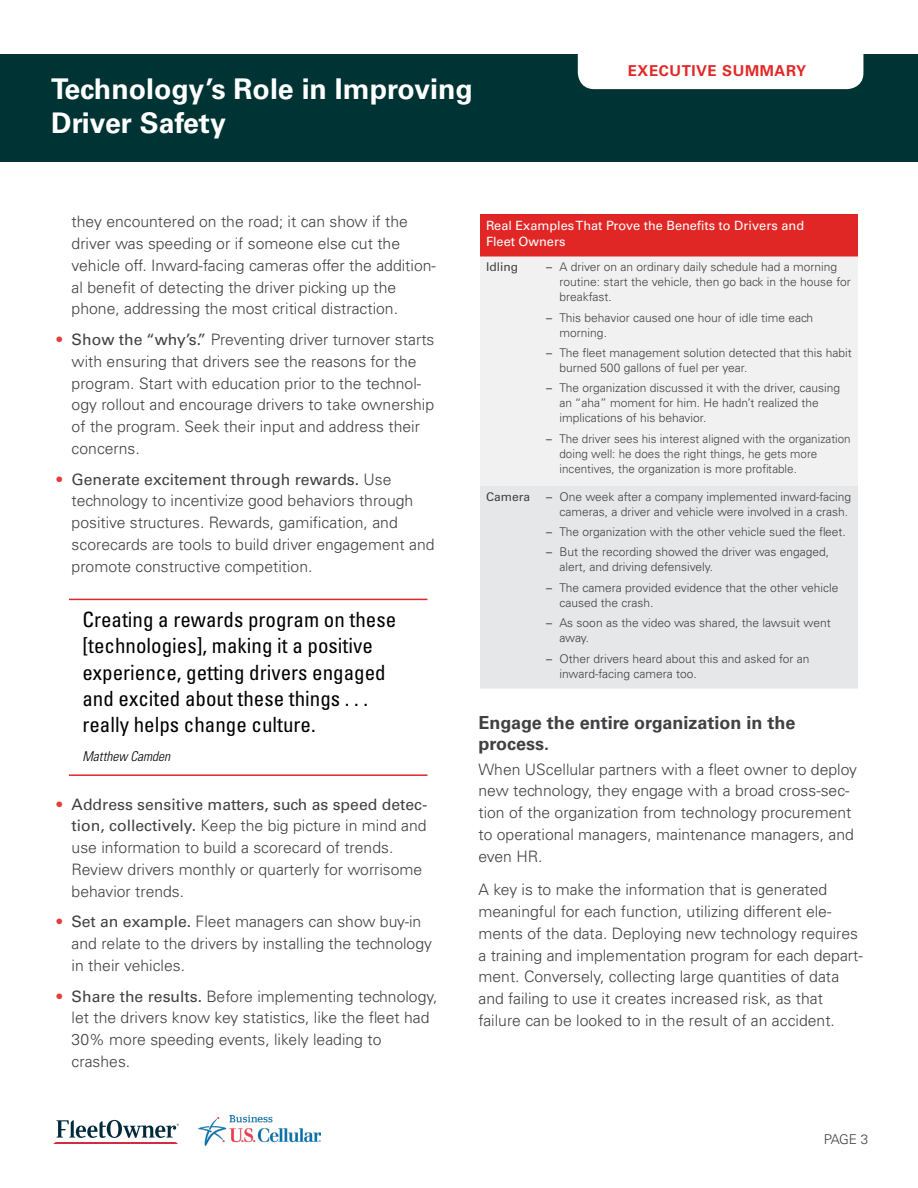
<style>
.page{position:relative;width:918px;height:1188px;background:#fff}
.page>*{position:absolute;margin:0;border:0;box-sizing:border-box;transform-origin:0 0}
.t1{font:700 28.5px/34.2px "Univers LT Std";color:#fff}
.quote{font:condensed 21px/26.2px "Univers LT Std";color:#000}
.Heading2__space{font:700 18px/21.8px "Univers LT Std";color:#414042}
.Text{font:300 15.75px/21.8px "Univers LT Std";color:#414042}
.t2{font:700 15px "Univers LT Std";letter-spacing:.04em;color:#e12726}
.quote_attribute{font:italic 300 condensed 13.5px "Univers LT Std";color:#000}
.t3{font:300 13.5px "Univers LT Std";color:#414042}
.Table__header{font:12.75px/16.5px "Univers LT Std";color:#fff}
.t4{font:300 12px/15px "Univers LT Std";color:#414042}
.Table__text{font:12px "Univers LT Std";color:#414042}
.s1{color:#e43d3c}
.s2{font-weight:400}
</style>
<div class="page">
<div style="left:0;top:54px;width:918px;height:108px;background:#033"></div>
<div style="left:578px;top:54px;width:285px;height:35px;background:#fff"></div>
<svg style="left:54px;top:1120px;width:125px;height:24px"></svg>
<img style="left:198px;top:1115px;width:123px;height:31px">
<hr style="left:69px;top:599px;width:358px;height:1px;background:#e12726">
<hr style="left:69px;top:774px;width:358px;height:2px;background:#e12726">
<div style="left:480px;top:214px;width:378px;height:42px;background:#e12726"></div>
<div style="left:480px;top:256px;width:378px;height:230px;background:#f1f1f2"></div>
<div style="left:480px;top:486px;width:378px;height:202px;background:#e6e7e8"></div>
<h1 class="t1" style="left:51px;top:72px;width:423px">Technology’s Role in Improving<br>Driver Safety</h1>
<p class="t2" style="left:628px;top:62px;width:180px">EXECUTIVE SUMMARY</p>
<p class="Text" style="left:72px;top:211px;width:366px">they encountered on the road; it can show if the driver was speeding or if someone else cut the vehicle off. Inward-facing cameras offer the addition&shy;al benefit of detecting the driver picking up the phone, addressing the most critical distraction.</p>
<p class="Text" style="left:72px;top:329px;width:364px;text-indent:-16px"><span class="s1">•</span> <span class="s2">Show the “why’s.”</span> Preventing driver turnover starts with ensuring that drivers see the reasons for the program. Start with education prior to the technol&shy;ogy rollout and encourage drivers to take ownership of the program. Seek their input and address their concerns.</p>
<p class="Text" style="left:72px;top:468px;width:364px;text-indent:-16px"><span class="s1">•</span> <span class="s2">Generate excitement through rewards.</span> Use technology to incentivize good behaviors through positive structures. Rewards, gamification, and scorecards are tools to build driver engagement and promote constructive competition.</p>
<p class="quote" style="left:82px;top:606px;width:315px">Creating a rewards program on these [technologies], making it a positive experience, getting drivers engaged and excited about these things . . . really helps change culture.</p>
<p class="quote_attribute" style="left:82px;top:748px;width:89px">Matthew Camden</p>
<p class="Text" style="left:72px;top:793px;width:357px;text-indent:-16px"><span class="s1">•</span> <span class="s2">Address sensitive matters, such as speed detec&shy;tion, collectively.</span> Keep the big picture in mind and use information to build a scorecard of trends.<br>Review drivers monthly or quarterly for worrisome behavior trends.</p>
<p class="Text" style="left:72px;top:911px;width:362px;text-indent:-16px"><span class="s1">•</span> <span class="s2">Set an example.</span> Fleet managers can show buy-in and relate to the drivers by installing the technology in their vehicles.</p>
<p class="Text" style="left:72px;top:985px;width:367px;text-indent:-16px"><span class="s1">•</span> <span class="s2">Share the results.</span> Before implementing technology, let the drivers know key statistics, like the fleet had 30% more speeding events, likely leading to crashes.</p>
<p class="Table__header" style="left:486px;top:217px;width:320px">Real Examples That Prove the Benefits to Drivers and<br>Fleet Owners</p>
<p class="Table__text" style="left:486px;top:260px;width:34px">Idling</p>
<p class="t4" style="left:560px;top:259px;width:293px;text-indent:-14px"><span class="s2">–</span> A driver on an ordinary daily schedule had a morning routine: start the vehicle, then go back in the house for breakfast.</p>
<p class="t4" style="left:560px;top:310px;width:255px;text-indent:-14px"><span class="s2">–</span> This behavior caused one hour of idle time each morning.</p>
<p class="t4" style="left:560px;top:345px;width:294px;text-indent:-14px"><span class="s2">–</span> The fleet management solution detected that this habit burned 500 gallons of fuel per year.</p>
<p class="t4" style="left:560px;top:381px;width:282px;text-indent:-14px"><span class="s2">–</span> The organization discussed it with the driver, causing an “aha” moment for him. He hadn’t realized the implications of his behavior.</p>
<p class="t4" style="left:560px;top:431px;width:293px;text-indent:-14px"><span class="s2">–</span> The driver sees his interest aligned with the organization doing well: he does the right things, he gets more incentives, the organization is more profitable.</p>
<p class="Table__text" style="left:486px;top:489px;width:46px">Camera</p>
<p class="t4" style="left:546px;top:489px;width:307px;text-align:right"><span class="s2">–</span> One week after a company implemented inward-facing cameras, a driver and vehicle were involved in a crash.</p>
<p class="t4" style="left:546px;top:524px;width:301px"><span class="s2">–</span> The organization with the other vehicle sued the fleet.</p>
<p class="t4" style="left:560px;top:545px;width:271px;text-indent:-14px"><span class="s2">–</span> But the recording showed the driver was engaged, alert, and driving defensively.</p>
<p class="t4" style="left:560px;top:580px;width:281px;text-indent:-14px"><span class="s2">–</span> The camera provided evidence that the other vehicle caused the crash.</p>
<p class="t4" style="left:560px;top:616px;width:273px;text-indent:-14px"><span class="s2">–</span> As soon as the video was shared, the lawsuit went away.</p>
<p class="t4" style="left:560px;top:651px;width:252px;text-indent:-14px"><span class="s2">–</span> Other drivers heard about this and asked for an inward-facing camera too.</p>
<p class="Heading2__space" style="left:478px;top:711px;width:319px">Engage the entire organization in the process.</p>
<p class="Text" style="left:478px;top:758px;width:380px">When UScellular partners with a fleet owner to deploy new technology, they engage with a broad cross-sec&shy;tion of the organization from technology procurement to operational managers, maintenance managers, and even HR.</p>
<p class="Text" style="left:478px;top:879px;width:386px">A key is to make the information that is generated meaningful for each function, utilizing different ele&shy;ments of the data. Deploying new technology requires a training and implementation program for each depart&shy;ment. Conversely, collecting large quantities of data and failing to use it creates increased risk, as that failure can be looked to in the result of an accident.</p>
<p class="t3" style="left:824px;top:1132px;width:46px">PAGE 3</p>
</div>
